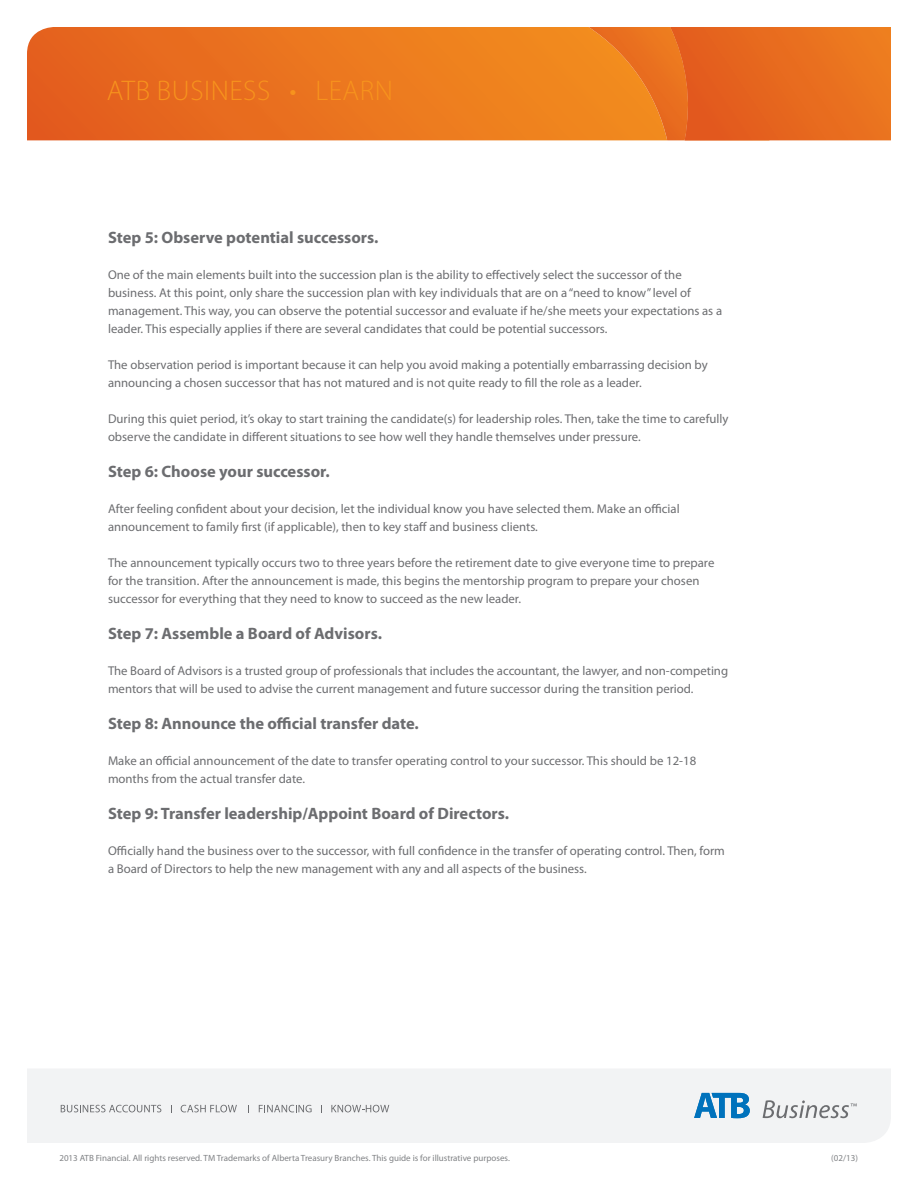
<style>
.page{position:relative;width:918px;height:1188px;background:#fff}
.page>*{position:absolute;margin:0;border:0;box-sizing:border-box;transform-origin:0 0}
.t1{font:300 28.5px "Myriad Pro";letter-spacing:.02em;color:#f7931d}
.t2{font:700 16.5px "Myriad Pro";color:#6c6d70}
.t3{font:12.75px/18px "Myriad Pro";color:#6c6d70}
.t4{font:9px "Myriad Pro";color:#808285}
</style>
<div class="page">
<svg style="left:27px;top:27px;width:562px;height:113px;background:#ea741e"></svg>
<svg style="left:589px;top:27px;width:302px;height:113px;background:#e9701e"></svg>
<div style="left:27px;top:1069px;width:864px;height:74px;background:#f2f3f4"></div>
<svg style="left:694px;top:1093px;width:56px;height:25px"></svg>
<svg style="left:763px;top:1100px;width:94px;height:18px"></svg>
<svg style="left:61px;top:1105px;width:100px;height:7px"></svg>
<svg style="left:181px;top:1105px;width:56px;height:7px"></svg>
<svg style="left:259px;top:1105px;width:53px;height:7px"></svg>
<svg style="left:331px;top:1105px;width:58px;height:7px"></svg>
<h1 class="t1" style="left:107px;top:73px;width:283px">ATB BUSINESS • LEARN</h1>
<p class="t2" style="left:108px;top:227px;width:272px">Step 5: Observe potential successors.</p>
<p class="t3" style="left:108px;top:266px;width:616px">One of the main elements built into the succession plan is the ability to effectively select the successor of the business. At this point, only share the succession plan with key individuals that are on a “need to know” level of management. This way, you can observe the potential successor and evaluate if he/she meets your expectations as a leader. This especially applies if there are several candidates that could be potential successors.</p>
<p class="t3" style="left:108px;top:356px;width:601px">The observation period is important because it can help you avoid making a potentially embarrassing decision by announcing a chosen successor that has not matured and is not quite ready to fill the role as a leader.</p>
<p class="t3" style="left:108px;top:410px;width:622px">During this quiet period, it’s okay to start training the candidate(s) for leadership roles. Then, take the time to carefully observe the candidate in different situations to see how well they handle themselves under pressure.</p>
<p class="t2" style="left:108px;top:461px;width:223px">Step 6: Choose your successor.</p>
<p class="t3" style="left:108px;top:500px;width:573px">After feeling confident about your decision, let the individual know you have selected them. Make an official announcement to family first (if applicable), then to key staff and business clients.</p>
<p class="t3" style="left:108px;top:554px;width:608px">The announcement typically occurs two to three years before the retirement date to give everyone time to prepare for the transition. After the announcement is made, this begins the mentorship program to prepare your chosen successor for everything that they need to know to succeed as the new leader.</p>
<p class="t2" style="left:108px;top:623px;width:275px">Step 7: Assemble a Board of Advisors.</p>
<p class="t3" style="left:108px;top:662px;width:622px">The Board of Advisors is a trusted group of professionals that includes the accountant, the lawyer, and non-competing mentors that will be used to advise the current management and future successor during the transition period.</p>
<p class="t2" style="left:108px;top:713px;width:312px">Step 8: Announce the official transfer date.</p>
<p class="t3" style="left:108px;top:752px;width:590px">Make an official announcement of the date to transfer operating control to your successor. This should be 12-18 months from the actual transfer date.</p>
<p class="t2" style="left:108px;top:803px;width:403px">Step 9: Transfer leadership/Appoint Board of Directors.</p>
<p class="t3" style="left:108px;top:842px;width:618px">Officially hand the business over to the successor, with full confidence in the transfer of operating control. Then, form a Board of Directors to help the new management with any and all aspects of the business.</p>
<p class="t4" style="left:59px;top:1152px;width:452px">2013 ATB Financial. All rights reserved. TM Trademarks of Alberta Treasury Branches. This guide is for illustrative purposes.</p>
<p class="t4" style="left:831px;top:1152px;width:28px">(02/13)</p>
</div>
